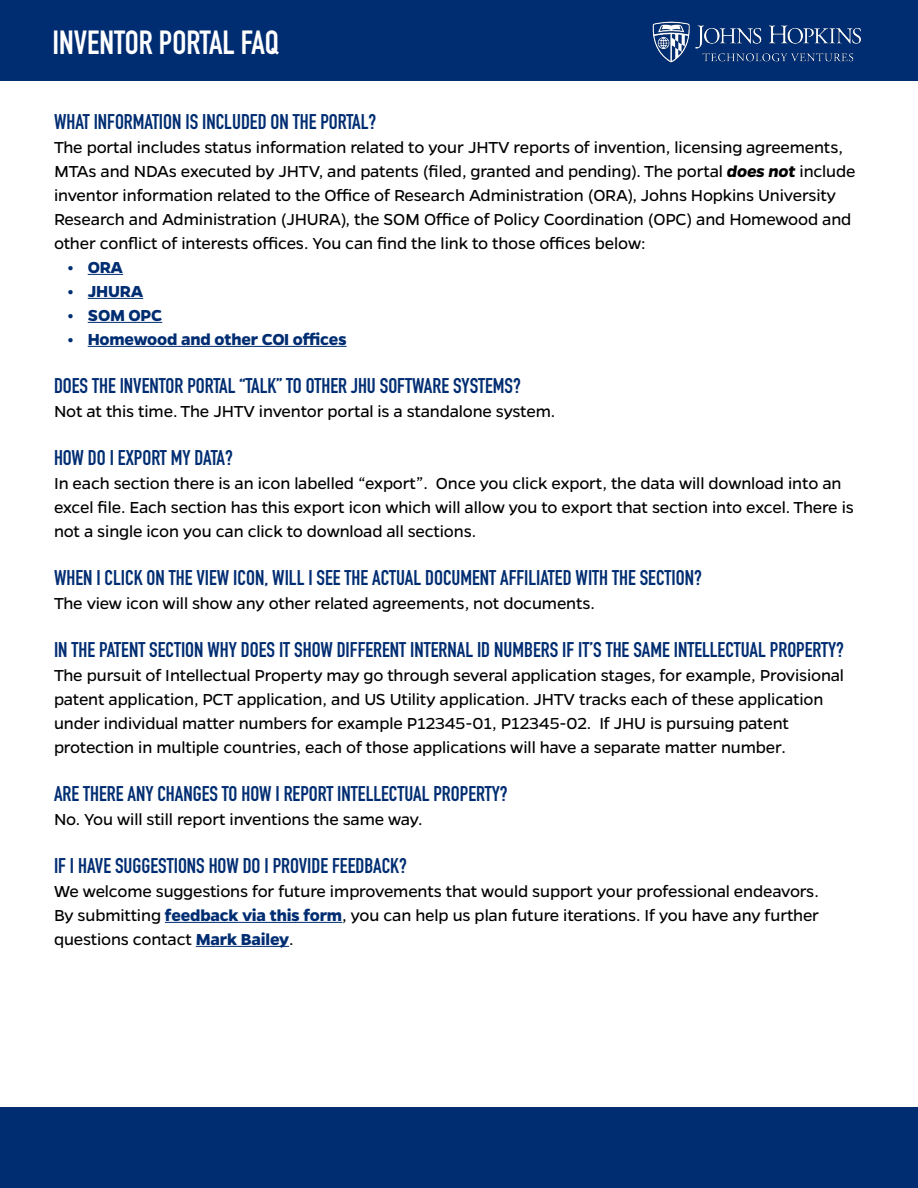
<style>
.page{position:relative;width:918px;height:1188px;background:#fff}
.page>*{position:absolute;margin:0;border:0;box-sizing:border-box;transform-origin:0 0}
.t1{font:700 33px "DIN Condensed";color:#fff}
.t2{font:700 21px "DIN Condensed";color:#002d72}
.t3{font:18px/24px "Gentona";letter-spacing:-.01em;color:#000}
.t4{font:700 18px "Gentona";letter-spacing:-.01em;color:#002d72}
.s1{font-weight:700;font-style:italic}
.s2{font-weight:700;color:#002d72}
</style>
<div class="page">
<div style="left:0;top:0;width:918px;height:81px;background:#002d72"></div>
<img style="left:652px;top:21px;width:209px;height:42px">
<hr style="left:88px;top:274px;width:35px;height:1px;background:#002d72">
<hr style="left:88px;top:298px;width:55px;height:1px;background:#002d72">
<hr style="left:88px;top:322px;width:74px;height:1px;background:#002d72">
<hr style="left:88px;top:346px;width:259px;height:1px;background:#002d72">
<hr style="left:165px;top:922px;width:177px;height:1px;background:#002d72">
<hr style="left:196px;top:946px;width:93px;height:1px;background:#002d72">
<div style="left:0;top:1107px;width:918px;height:81px;background:#002d72"></div>
<h1 class="t1" style="left:52px;top:20px;width:228px">INVENTOR PORTAL FAQ</h1>
<p class="t2" style="left:54px;top:107px;width:324px">WHAT INFORMATION IS INCLUDED ON THE PORTAL?</p>
<p class="t3" style="left:54px;top:135px;width:803px">The portal includes status information related to your JHTV reports of invention, licensing agreements, MTAs and NDAs executed by JHTV, and patents (filed, granted and pending). The portal <span class="s1">does not</span> include inventor information related to the Office of Research Administration (ORA), Johns Hopkins University Research and Administration (JHURA), the SOM Office of Policy Coordination (OPC) and Homewood and other conflict of interests offices. You can find the link to those offices below:</p>
<p class="t4" style="left:68px;top:256px;width:57px">• ORA</p>
<p class="t4" style="left:68px;top:280px;width:77px">• JHURA</p>
<p class="t4" style="left:68px;top:304px;width:96px">• SOM OPC</p>
<p class="t4" style="left:68px;top:328px;width:281px">• Homewood and other COI offices</p>
<p class="t2" style="left:54px;top:371px;width:468px">DOES THE INVENTOR PORTAL “TALK” TO OTHER JHU SOFTWARE SYSTEMS?</p>
<p class="t3" style="left:54px;top:399px;width:503px">Not at this time. The JHTV inventor portal is a standalone system.</p>
<p class="t2" style="left:54px;top:443px;width:180px">HOW DO I EXPORT MY DATA?</p>
<p class="t3" style="left:54px;top:471px;width:801px">In each section there is an icon labelled “export”. Once you click export, the data will download into an excel file. Each section has this export icon which will allow you to export that section into excel. There is not a single icon you can click to download all sections.</p>
<p class="t2" style="left:54px;top:563px;width:649px">WHEN I CLICK ON THE VIEW ICON, WILL I SEE THE ACTUAL DOCUMENT AFFILIATED WITH THE SECTION?</p>
<p class="t3" style="left:54px;top:591px;width:543px">The view icon will show any other related agreements, not documents.</p>
<p class="t2" style="left:54px;top:635px;width:792px">IN THE PATENT SECTION WHY DOES IT SHOW DIFFERENT INTERNAL ID NUMBERS IF IT’S THE SAME INTELLECTUAL PROPERTY?</p>
<p class="t3" style="left:54px;top:663px;width:791px">The pursuit of Intellectual Property may go through several application stages, for example, Provisional patent application, PCT application, and US Utility application. JHTV tracks each of these application under individual matter numbers for example P12345-01, P12345-02. If JHU is pursuing patent protection in multiple countries, each of those applications will have a separate matter number.</p>
<p class="t2" style="left:54px;top:779px;width:455px">ARE THERE ANY CHANGES TO HOW I REPORT INTELLECTUAL PROPERTY?</p>
<p class="t3" style="left:54px;top:807px;width:370px">No. You will still report inventions the same way.</p>
<p class="t2" style="left:54px;top:851px;width:354px">IF I HAVE SUGGESTIONS HOW DO I PROVIDE FEEDBACK?</p>
<p class="t3" style="left:54px;top:879px;width:767px;text-align:justify">We welcome suggestions for future improvements that would support your professional endeavors.<br>By submitting <span class="s2">feedback via this form</span>, you can help us plan future iterations. If you have any further questions contact <span class="s2">Mark Bailey</span>.</p>
</div>
